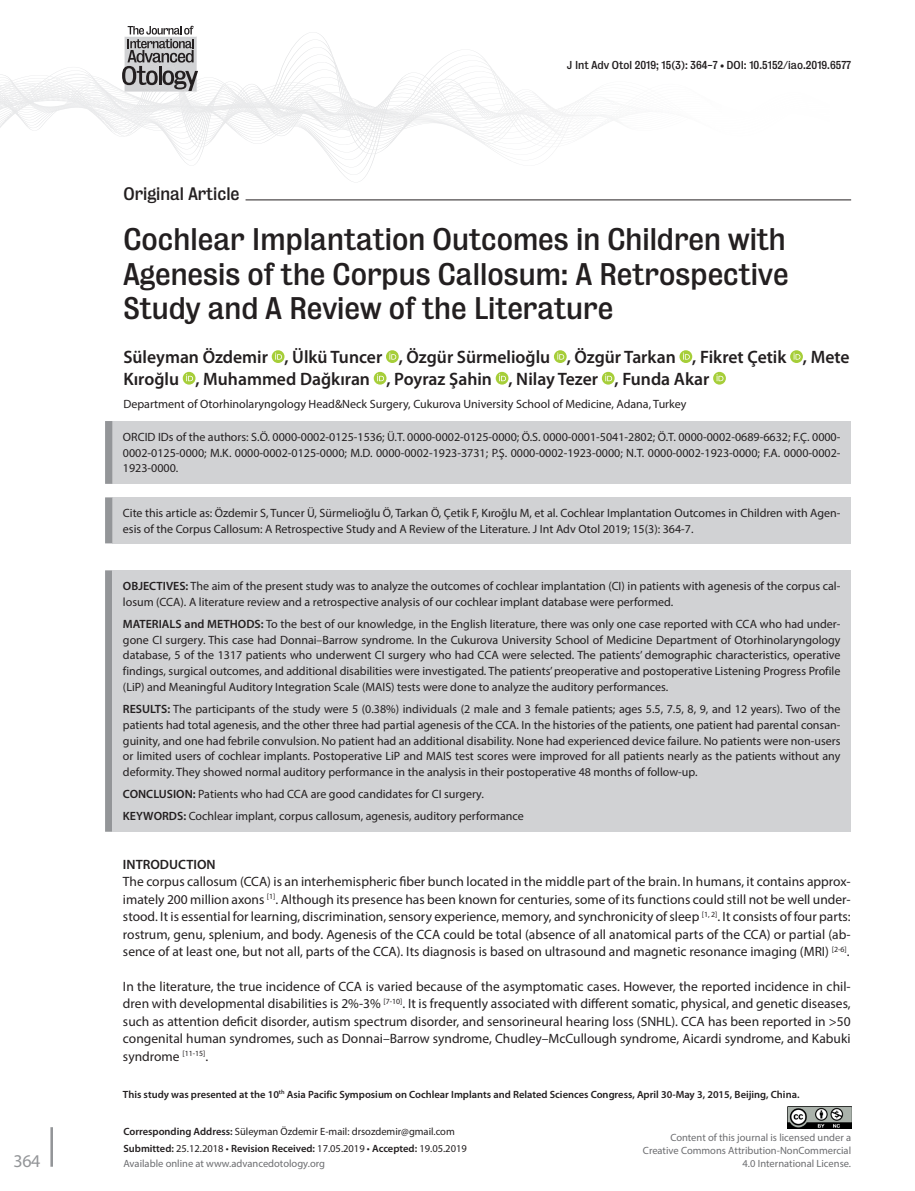
<style>
.page{position:relative;width:915px;height:1191px;background:#fff}
.page>*{position:absolute;margin:0;border:0;box-sizing:border-box;transform-origin:0 0}
.t1{font:28.5px/34.2px "Bureau Grot Five Three";color:#231f20;text-align:justify}
.t2{font:600 18px/21.6px "Myriad Pro";color:#231f20}
.t3{font:18px "Myriad Pro";color:#939598}
.t4{font:16.5px "Bureau Grot Five Three";color:#231f20}
.t5{font:13.5px/17.4px "Myriad Pro";color:#231f20;text-align:justify}
.t6{font:600 13.5px "Myriad Pro";color:#231f20}
.t7{font:12px/15.8px "Myriad Pro";color:#231f20;text-align:justify}
.t8{font:600 10.5px "Myriad Pro";color:#231f20}
.t9{font:10.5px "Myriad Pro";color:#6c6d70}
.t10{font:10.5px "Myriad Pro";color:#231f20}
.t11{font:10.5px "Bureau Grot Five Three";color:#231f20}
.s1{font-size:6px}
.s2{font-weight:600}
.s3{font-weight:400}
</style>
<div class="page">
<svg style="left:0;top:25px;width:613px;height:140px"></svg>
<hr style="left:245px;top:199px;width:605px;height:1px;background:#231f20">
<div style="left:105px;top:570px;width:7px;height:261px;background:#939598"></div>
<div style="left:112px;top:570px;width:738px;height:261px;background:#d1d2d4"></div>
<svg style="left:271px;top:350px;width:13px;height:13px"></svg>
<svg style="left:386px;top:350px;width:12px;height:13px"></svg>
<svg style="left:553px;top:350px;width:13px;height:13px"></svg>
<svg style="left:679px;top:350px;width:13px;height:13px"></svg>
<svg style="left:790px;top:350px;width:12px;height:13px"></svg>
<svg style="left:183px;top:372px;width:12px;height:12px"></svg>
<svg style="left:373px;top:372px;width:13px;height:12px"></svg>
<svg style="left:495px;top:372px;width:13px;height:12px"></svg>
<svg style="left:601px;top:372px;width:13px;height:12px"></svg>
<svg style="left:713px;top:372px;width:12px;height:12px"></svg>
<div style="left:112px;top:421px;width:738px;height:63px;background:#d1d2d4"></div>
<div style="left:105px;top:421px;width:7px;height:63px;background:#939598"></div>
<div style="left:112px;top:497px;width:738px;height:46px;background:#d1d2d4"></div>
<div style="left:105px;top:497px;width:7px;height:46px;background:#939598"></div>
<img style="left:787px;top:1106px;width:63px;height:22px">
<hr style="left:50px;top:1127px;width:3px;height:39px;background:#939598">
<p class="t11" style="left:566px;top:59px;width:286px">J Int Adv Otol 2019; 15(3): 364-7 <span class="s1">•</span> DOI: 10.5152/iao.2019.6577</p>
<p class="t4" style="left:123px;top:184px;width:118px">Original Article</p>
<p class="t1" style="left:123px;top:222px;width:666px">Cochlear Implantation Outcomes in Children with Agenesis of the Corpus Callosum: A Retrospective Study and A Review of the Literature</p>
<p class="t2" style="left:123px;top:346px;width:727px">Süleyman Özdemir , Ülkü Tuncer , Özgür Sürmelioğlu , Özgür Tarkan , Fikret Çetik , Mete<br>Kıroğlu , Muhammed Dağkıran , Poyraz Şahin , Nilay Tezer , Funda Akar</p>
<p class="t7" style="left:123px;top:395px;width:564px">Department of Otorhinolaryngology Head&amp;Neck Surgery, Cukurova University School of Medicine, Adana, Turkey</p>
<p class="t7" style="left:123px;top:429px;width:718px">ORCID IDs of the authors: S.Ö. 0000-0002-0125-1536; Ü.T. 0000-0002-0125-0000; Ö.S. 0000-0001-5041-2802; Ö.T. 0000-0002-0689-6632; F.Ç. 0000- 0002-0125-0000; M.K. 0000-0002-0125-0000; M.D. 0000-0002-1923-3731; P.Ş. 0000-0002-1923-0000; N.T. 0000-0002-1923-0000; F.A. 0000-0002- 1923-0000.</p>
<p class="t7" style="left:123px;top:505px;width:718px">Cite this article as: Özdemir S, Tuncer Ü, Sürmelioğlu Ö, Tarkan Ö, Çetik F, Kıroğlu M, et al. Cochlear Implantation Outcomes in Children with Agen&shy;esis of the Corpus Callosum: A Retrospective Study and A Review of the Literature. J Int Adv Otol 2019; 15(3): 364-7.</p>
<p class="t7" style="left:123px;top:578px;width:718px"><span class="s2">OBJECTIVES:</span> The aim of the present study was to analyze the outcomes of cochlear implantation (CI) in patients with agenesis of the corpus cal&shy;losum (CCA). A literature review and a retrospective analysis of our cochlear implant database were performed.</p>
<p class="t7" style="left:123px;top:616px;width:718px"><span class="s2">MATERIALS and METHODS:</span> To the best of our knowledge, in the English literature, there was only one case reported with CCA who had under&shy;gone CI surgery. This case had Donnai–Barrow syndrome. In the Cukurova University School of Medicine Department of Otorhinolaryngology database, 5 of the 1317 patients who underwent CI surgery who had CCA were selected. The patients’ demographic characteristics, operative findings, surgical outcomes, and additional disabilities were investigated. The patients’ preoperative and postoperative Listening Progress Profile (LiP) and Meaningful Auditory Integration Scale (MAIS) tests were done to analyze the auditory performances.</p>
<p class="t7" style="left:123px;top:701px;width:718px"><span class="s2">RESULTS:</span> The participants of the study were 5 (0.38%) individuals (2 male and 3 female patients; ages 5.5, 7.5, 8, 9, and 12 years). Two of the patients had total agenesis, and the other three had partial agenesis of the CCA. In the histories of the patients, one patient had parental consan&shy;guinity, and one had febrile convulsion. No patient had an additional disability. None had experienced device failure. No patients were non-users or limited users of cochlear implants. Postoperative LiP and MAIS test scores were improved for all patients nearly as the patients without any deformity. They showed normal auditory performance in the analysis in their postoperative 48 months of follow-up.</p>
<p class="t7" style="left:123px;top:786px;width:362px"><span class="s2">CONCLUSION:</span> Patients who had CCA are good candidates for CI surgery.</p>
<p class="t7" style="left:123px;top:808px;width:402px"><span class="s2">KEYWORDS:</span> Cochlear implant, corpus callosum, agenesis, auditory performance</p>
<p class="t6" style="left:123px;top:855px;width:94px">INTRODUCTION</p>
<p class="t5" style="left:123px;top:873px;width:729px">The corpus callosum (CCA) is an interhemispheric fiber bunch located in the middle part of the brain. In humans, it contains approx&shy;imately 200 million axons <sup>[1]</sup>. Although its presence has been known for centuries, some of its functions could still not be well under&shy;stood. It is essential for learning, discrimination, sensory experience, memory, and synchronicity of sleep <sup>[1,</sup> <sup>2]</sup>. It consists of four parts: rostrum, genu, splenium, and body. Agenesis of the CCA could be total (absence of all anatomical parts of the CCA) or partial (ab&shy;sence of at least one, but not all, parts of the CCA). Its diagnosis is based on ultrasound and magnetic resonance imaging (MRI) <sup>[2-6]</sup>.</p>
<p class="t5" style="left:123px;top:977px;width:729px">In the literature, the true incidence of CCA is varied because of the asymptomatic cases. However, the reported incidence in chil&shy;dren with developmental disabilities is 2%-3% <sup>[7-10]</sup>. It is frequently associated with different somatic, physical, and genetic diseases, such as attention deficit disorder, autism spectrum disorder, and sensorineural hearing loss (SNHL). CCA has been reported in &gt;50 congenital human syndromes, such as Donnai–Barrow syndrome, Chudley–McCullough syndrome, Aicardi syndrome, and Kabuki syndrome <sup>[11-15]</sup>.</p>
<p class="t8" style="left:123px;top:1087px;width:677px">This study was presented at the 10<sup>th</sup> Asia Pacific Symposium on Cochlear Implants and Related Sciences Congress, April 30-May 3, 2015, Beijing, China.</p>
<p class="t9" style="left:670px;top:1131px;width:182px">Content of this journal is licensed under a</p>
<p class="t9" style="left:642px;top:1144px;width:210px">Creative Commons Attribution-NonCommercial</p>
<p class="t10" style="left:123px;top:1125px;width:333px"><span class="s2">Corresponding Address:</span> Süleyman Özdemir E-mail: drsozdemir@gmail.com</p>
<p class="t8" style="left:123px;top:1141px;width:345px">Submitted: <span class="s3">25.12.2018 •</span> Revision Received: <span class="s3">17.05.2019 •</span> Accepted: <span class="s3">19.05.2019</span></p>
<p class="t9" style="left:123px;top:1157px;width:203px">Available online at www.advancedotology.org</p>
<p class="t3" style="left:13px;top:1149px;width:29px">364</p>
<p class="t9" style="left:742px;top:1157px;width:110px">4.0 International License.</p>
</div>
